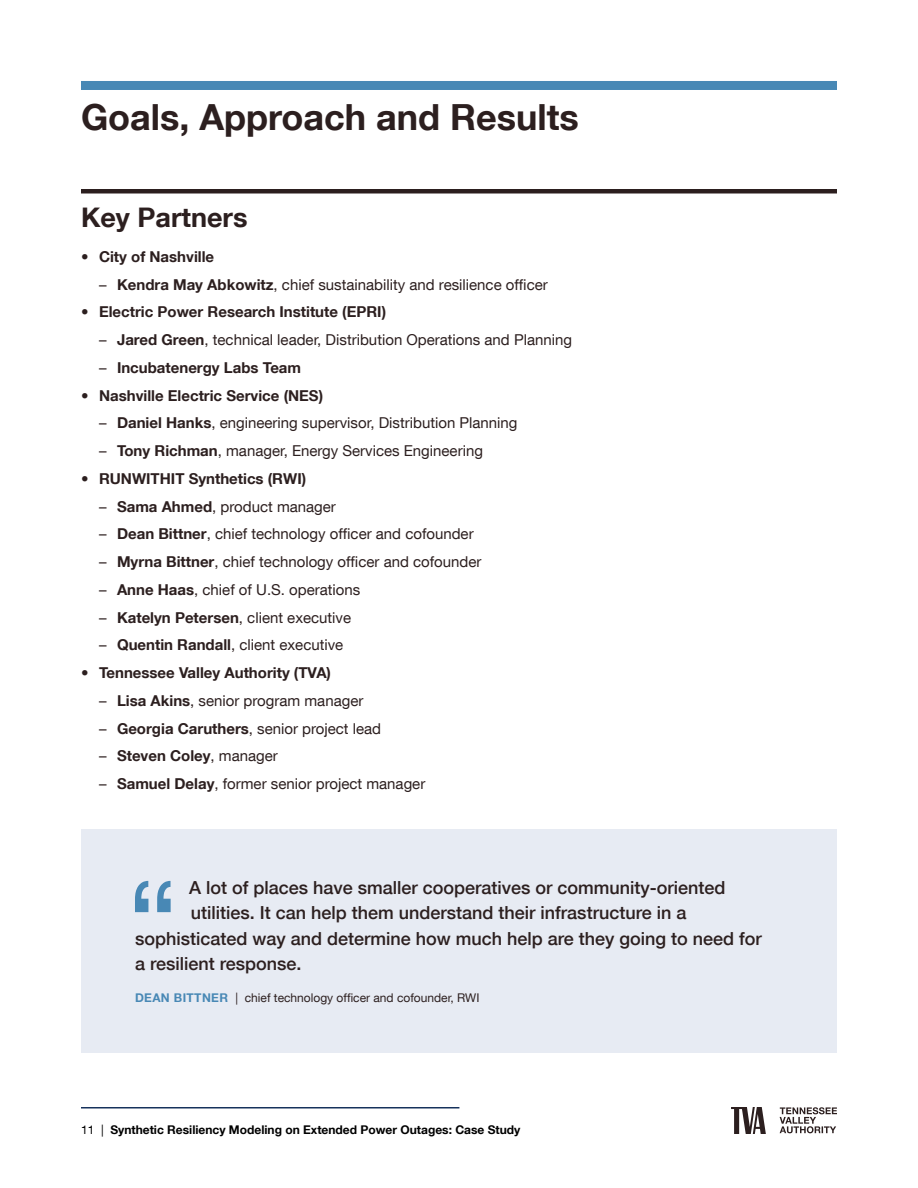
<style>
.page{position:relative;width:918px;height:1188px;background:#fff}
.page>*{position:absolute;margin:0;border:0;box-sizing:border-box;transform-origin:0 0}
.t1{font:700 36px "Helvetica Neue LT Com";color:#2c1f1f}
.t2{font:700 27px "Helvetica Neue LT Com";color:#2c1f1f}
.t3{font:500 18px "Helvetica Neue LT Com";color:#2c1f1f}
.t4{font:15px "Helvetica Neue LT Com";color:#2c1f1f}
.t5{font:700 15px "Helvetica Neue LT Com";color:#2c1f1f}
.t6{font:700 12px "Helvetica Neue LT Com";color:#000}
.t7{font:12px "Helvetica Neue LT Com";color:#2c1f1f}
.s1{font-weight:400}
.s2{font-weight:700}
.s3{font-weight:700;color:#4888b5}
</style>
<div class="page">
<div style="left:81px;top:189px;width:756px;height:5px;background:#2c1f1f"></div>
<div style="left:81px;top:81px;width:756px;height:9px;background:#4888b5"></div>
<div style="left:81px;top:830px;width:756px;height:223px;background:#e7ebf3"></div>
<svg style="left:135px;top:881px;width:36px;height:31px"></svg>
<svg style="left:780px;top:1107px;width:57px;height:26px"></svg>
<svg style="left:731px;top:1107px;width:35px;height:27px"></svg>
<hr style="left:81px;top:1107px;width:378px;height:1px;background:#16325c">
<h1 class="t1" style="left:81px;top:95px;width:499px">Goals, Approach and Results</h1>
<h2 class="t2" style="left:81px;top:201px;width:168px">Key Partners</h2>
<p class="t5" style="left:81px;top:247px;width:135px"><span class="s1">•</span> City of Nashville</p>
<p class="t4" style="left:99px;top:275px;width:450px">– <span class="s2">Kendra May Abkowitz</span>, chief sustainability and resilience officer</p>
<p class="t5" style="left:81px;top:302px;width:307px"><span class="s1">•</span> Electric Power Research Institute (EPRI)</p>
<p class="t4" style="left:99px;top:330px;width:475px">– <span class="s2">Jared Green</span>, technical leader, Distribution Operations and Planning</p>
<p class="t5" style="left:99px;top:358px;width:204px"><span class="s1">–</span> Incubatenergy Labs Team</p>
<p class="t5" style="left:81px;top:386px;width:244px"><span class="s1">•</span> Nashville Electric Service (NES)</p>
<p class="t4" style="left:99px;top:414px;width:420px">– <span class="s2">Daniel Hanks</span>, engineering supervisor, Distribution Planning</p>
<p class="t4" style="left:99px;top:441px;width:385px">– <span class="s2">Tony Richman</span>, manager, Energy Services Engineering</p>
<p class="t5" style="left:81px;top:469px;width:227px"><span class="s1">•</span> RUNWITHIT Synthetics (RWI)</p>
<p class="t4" style="left:99px;top:497px;width:238px">– <span class="s2">Sama Ahmed</span>, product manager</p>
<p class="t4" style="left:99px;top:525px;width:376px">– <span class="s2">Dean Bittner</span>, chief technology officer and cofounder</p>
<p class="t4" style="left:99px;top:552px;width:384px">– <span class="s2">Myrna Bittner</span>, chief technology officer and cofounder</p>
<p class="t4" style="left:99px;top:580px;width:263px">– <span class="s2">Anne Haas</span>, chief of U.S. operations</p>
<p class="t4" style="left:99px;top:608px;width:254px">– <span class="s2">Katelyn Petersen</span>, client executive</p>
<p class="t4" style="left:99px;top:636px;width:246px">– <span class="s2">Quentin Randall</span>, client executive</p>
<p class="t5" style="left:81px;top:663px;width:252px"><span class="s1">•</span> Tennessee Valley Authority (TVA)</p>
<p class="t4" style="left:99px;top:691px;width:266px">– <span class="s2">Lisa Akins</span>, senior program manager</p>
<p class="t4" style="left:99px;top:719px;width:284px">– <span class="s2">Georgia Caruthers</span>, senior project lead</p>
<p class="t5" style="left:99px;top:746px;width:180px"><span class="s1">–</span> Steven Coley<span class="s1">, manager</span></p>
<p class="t4" style="left:99px;top:774px;width:328px">– <span class="s2">Samuel Delay</span>, former senior project manager</p>
<p class="t3" style="left:189px;top:877px;width:538px">A lot of places have smaller cooperatives or community-oriented</p>
<p class="t3" style="left:191px;top:902px;width:497px">utilities. It can help them understand their infrastructure in a</p>
<p class="t3" style="left:135px;top:928px;width:628px">sophisticated way and determine how much help are they going to need for</p>
<p class="t3" style="left:135px;top:953px;width:168px">a resilient response.</p>
<p class="t7" style="left:135px;top:990px;width:346px"><span class="s3">DEAN BITTNER</span> | chief technology officer and cofounder, RWI</p>
<p class="t6" style="left:81px;top:1122px;width:441px"><span class="s1">11 |</span> Synthetic Resiliency Modeling on Extended Power Outages: Case Study</p>
</div>
